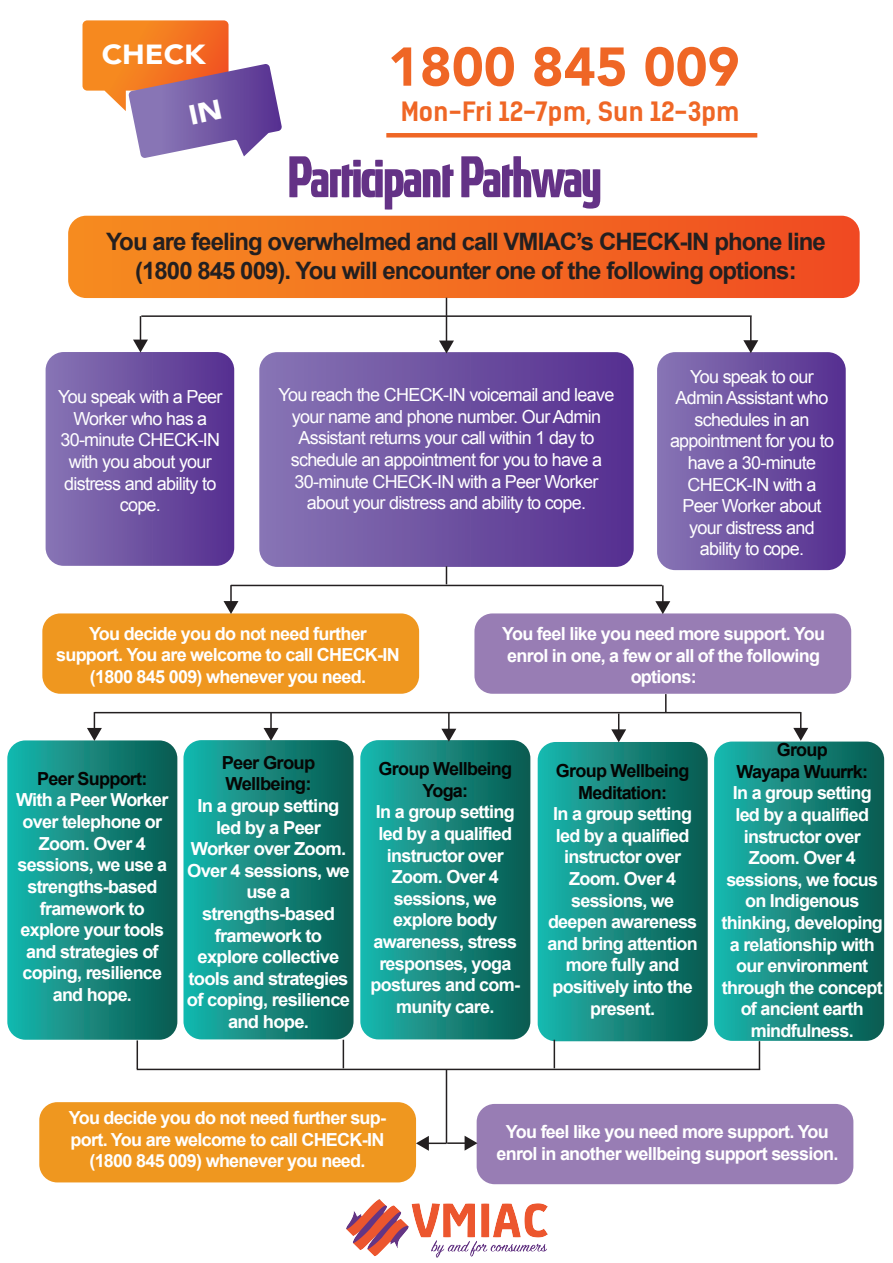
<style>
.page{position:relative;width:893px;height:1263px;background:#fff}
.page>*{position:absolute;margin:0;border:0;box-sizing:border-box;transform-origin:0 0}
.t1{font:700 54px "Absolut Pro Cond";letter-spacing:-.035em;color:#643286}
.t2{font:900 54px "Avenir";color:#ef6625}
.t3{font:900 27.6px "Avenir";color:#fff;scale:1.08 1}
.t4{font:700 25.5px "Kelson Sans";color:#ef6625}
.t5{font:700 24px/28.8px "Arial";letter-spacing:-.04em;color:#231f20;text-align:center}
.t6{font:700 18px/21.6px "Arial";letter-spacing:-.04em;color:#fff;text-align:center}
.t7{font:18px/21.6px "Arial";letter-spacing:-.04em;color:#fff;text-align:center}
.t8{font:700 18px/21.6px "Arial";letter-spacing:-.04em;color:#040503;text-align:center}
.t9{font:700 18px/21.6px "Arial";letter-spacing:-.04em;color:#060705}
</style>
<div class="page">
<div style="left:474px;top:613px;width:377px;height:81px;background:#987db4;border-radius:18px"></div>
<div style="left:42px;top:613px;width:377px;height:81px;background:#ef971f;border-radius:18px"></div>
<div style="left:386px;top:133px;width:371px;height:5px;background:#ef6625"></div>
<svg style="left:68px;top:216px;width:792px;height:82px;background:#f36d22"></svg>
<svg style="left:259px;top:352px;width:375px;height:215px;background:#6f53a2"></svg>
<hr style="left:141px;top:315px;width:611px;height:2px;background:#231f20">
<svg style="left:46px;top:316px;width:188px;height:250px;background:#836bae"></svg>
<svg style="left:439px;top:298px;width:15px;height:55px"></svg>
<hr style="left:750px;top:317px;width:2px;height:25px;background:#231f20">
<svg style="left:657px;top:340px;width:189px;height:230px;background:#765ca7"></svg>
<svg style="left:446px;top:566px;width:1px;height:18px"></svg>
<hr style="left:231px;top:585px;width:431px;height:1px;background:#231f20">
<svg style="left:224px;top:585px;width:14px;height:29px"></svg>
<svg style="left:655px;top:585px;width:15px;height:29px"></svg>
<svg style="left:7px;top:740px;width:170px;height:300px;background:#14887e"></svg>
<svg style="left:183px;top:740px;width:171px;height:299px;background:#16887e"></svg>
<svg style="left:360px;top:740px;width:170px;height:299px;background:#16887e"></svg>
<svg style="left:538px;top:742px;width:170px;height:299px;background:#15887e"></svg>
<div style="left:39px;top:1102px;width:377px;height:80px;background:#ef971f;border-radius:18px"></div>
<div style="left:477px;top:1104px;width:376px;height:80px;background:#987db4;border-radius:18px"></div>
<svg style="left:665px;top:694px;width:2px;height:18px"></svg>
<hr style="left:94px;top:712px;width:707px;height:1px;background:#231f20">
<svg style="left:87px;top:712px;width:15px;height:29px"></svg>
<svg style="left:264px;top:713px;width:14px;height:28px"></svg>
<svg style="left:441px;top:713px;width:15px;height:29px"></svg>
<svg style="left:793px;top:712px;width:15px;height:29px"></svg>
<hr style="left:137px;top:1069px;width:623px;height:1px;background:#231f20">
<svg style="left:759px;top:1041px;width:1px;height:28px"></svg>
<svg style="left:554px;top:1040px;width:1px;height:28px"></svg>
<svg style="left:343px;top:1040px;width:1px;height:28px"></svg>
<svg style="left:137px;top:1040px;width:1px;height:29px"></svg>
<hr style="left:446px;top:1070px;width:1px;height:73px;background:#231f20">
<svg style="left:416px;top:1136px;width:30px;height:15px"></svg>
<hr style="left:447px;top:1142px;width:20px;height:2px;background:#231f20">
<svg style="left:465px;top:1136px;width:13px;height:15px"></svg>
<img style="left:346px;top:1199px;width:202px;height:59px">
<svg style="left:714px;top:741px;width:170px;height:300px;background:#16887e"></svg>
<svg style="left:611px;top:713px;width:15px;height:29px"></svg>
<svg style="left:82px;top:20px;width:200px;height:138px"></svg>
<h2 class="t3" style="left:102px;top:31px;width:98px">CHECK</h2>
<h1 class="t2" style="left:388px;top:21px;width:353px">1800 845 009</h1>
<h3 class="t4" style="left:401px;top:95px;width:340px">Mon-Fri 12-7pm, Sun 12-3pm</h3>
<h1 class="t1" style="left:289px;top:156px;width:316px">Participant Pathway</h1>
<h3 class="t5" style="left:106px;top:228px;width:721px">You are feeling overwhelmed and call VMIAC’s CHECK-IN phone line (1800 845 009). You will encounter one of the following options:</h3>
<p class="t7" style="left:58px;top:386px;width:166px">You speak with a Peer<br>Worker who has a<br>30-minute CHECK-IN with you about your distress and ability to cope.</p>
<p class="t7" style="left:278px;top:384px;width:337px">You reach the CHECK-IN voicemail and leave your name and phone number. Our Admin Assistant returns your call within 1 day to schedule an appointment for you to have a 30-minute CHECK-IN with a Peer Worker about your distress and ability to cope.</p>
<p class="t7" style="left:670px;top:366px;width:165px">You speak to our<br>Admin Assistant who schedules in an appointment for you to have a 30-minute<br>CHECK-IN with a<br>Peer Worker about your distress and ability to cope.</p>
<p class="t6" style="left:56px;top:623px;width:345px">You decide you do not need further support. You are welcome to call CHECK-IN (1800 845 009) whenever you need.</p>
<p class="t6" style="left:502px;top:623px;width:325px">You feel like you need more support. You enrol in one, a few or all of the following options:</p>
<p class="t8" style="left:37px;top:768px;width:112px">Peer Support:</p>
<p class="t6" style="left:16px;top:790px;width:154px">With a Peer Worker over telephone or<br>Zoom. Over 4 sessions, we use a strengths-based framework to explore your tools and strategies of coping, resilience and hope.</p>
<p class="t9" style="left:222px;top:752px;width:95px">Peer Group<br>Wellbeing:</p>
<p class="t6" style="left:187px;top:795px;width:165px">In a group setting led by a Peer<br>Worker over Zoom.<br>Over 4 sessions, we use a strengths-based framework to explore collective tools and strategies of coping, resilience and hope.</p>
<p class="t8" style="left:379px;top:759px;width:135px">Group Wellbeing<br>Yoga:</p>
<p class="t6" style="left:371px;top:802px;width:151px">In a group setting led by a qualified instructor over<br>Zoom. Over 4 sessions, we explore body awareness, stress responses, yoga postures and com&shy;munity care.</p>
<p class="t8" style="left:556px;top:760px;width:135px">Group Wellbeing<br>Meditation:</p>
<p class="t6" style="left:548px;top:804px;width:152px">In a group setting led by a qualified instructor over<br>Zoom. Over 4 sessions, we deepen awareness and bring attention more fully and positively into the present.</p>
<p class="t8" style="left:736px;top:740px;width:133px">Group<br>Wayapa Wuurrk:</p>
<p class="t6" style="left:722px;top:783px;width:163px">In a group setting led by a qualified instructor over<br>Zoom. Over 4 sessions, we focus on Indigenous thinking, developing a relationship with our environment through the concept of ancient earth mindfulness.</p>
<p class="t6" style="left:69px;top:1108px;width:319px">You decide you do not need further sup&shy;port. You are welcome to call CHECK-IN (1800 845 009) whenever you need.</p>
<p class="t6" style="left:496px;top:1121px;width:343px">You feel like you need more support. You enrol in another wellbeing support session.</p>
</div>
